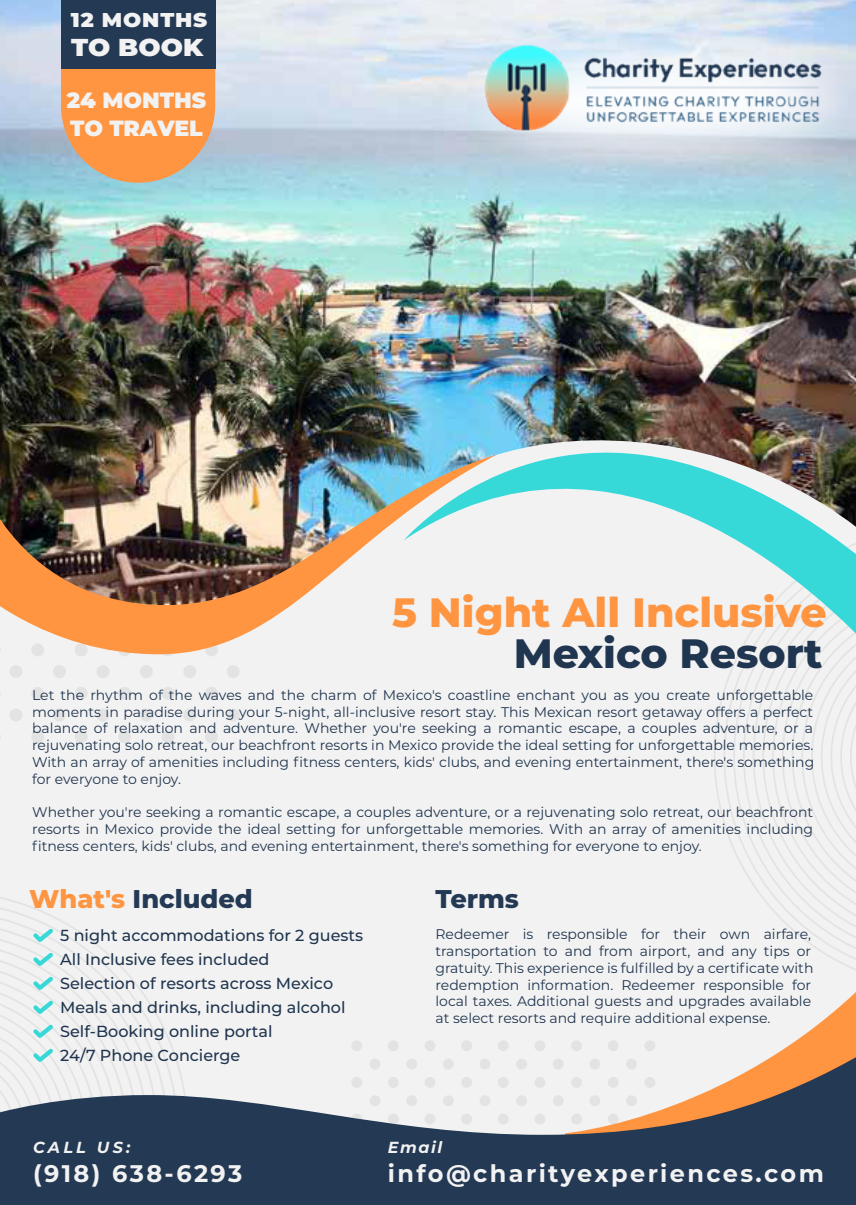
<style>
.page{position:relative;width:856px;height:1205px;background:#f2f2f2}
.page>*{position:absolute;margin:0;border:0;box-sizing:border-box;transform-origin:0 0}
.t1{font:800 41px "Montserrat";color:#ff9541}
.t2{font:800 41px "Montserrat";color:#20354f}
.t3{font:800 25.6px "Montserrat";color:#243954}
.t4{font:900 24.4px "Montserrat";color:#f2f2f2;scale:1.07 1}
.t5{font:700 24px "Montserrat";letter-spacing:.1em;color:#f2f2f2}
.t6{font:900 22px/27.8px "Montserrat";letter-spacing:-.005em;color:#f2f2f2}
.t7{font:900 20px "Montserrat";letter-spacing:.04em;color:#f2f2f2;scale:1.07 1}
.t8{font:500 16px/24px "Montserrat";color:#20354f}
.t9{font:italic 700 16px "Montserrat";letter-spacing:.145em;color:#f2f2f2}
.t10{font:14px/16.8px "Montserrat";color:#20354f;text-align:justify}
.s1{color:#ff9541}
</style>
<div class="page">
<div style="left:498px;top:1040px;width:10px;height:11px;background:#e9e9e9;border-radius:50%"></div>
<div style="left:534px;top:1040px;width:11px;height:11px;background:#ebebea;border-radius:50%"></div>
<div style="left:424px;top:1040px;width:11px;height:11px;background:#ebebeb;border-radius:50%"></div>
<div style="left:461px;top:1040px;width:11px;height:11px;background:#e9e9e9;border-radius:50%"></div>
<div style="left:351px;top:1040px;width:11px;height:11px;background:#e9e9e9;border-radius:50%"></div>
<div style="left:388px;top:1040px;width:11px;height:11px;background:#e9e9e9;border-radius:50%"></div>
<svg style="left:714px;top:663px;width:142px;height:300px"></svg>
<svg style="left:227px;top:709px;width:13px;height:12px"></svg>
<svg style="left:227px;top:665px;width:13px;height:13px"></svg>
<div style="left:183px;top:665px;width:13px;height:13px;background:#e3e3e3;border-radius:50%"></div>
<div style="left:161px;top:687px;width:13px;height:13px;background:#e3e3e3;border-radius:50%"></div>
<div style="left:205px;top:687px;width:13px;height:13px;background:#e3e3e3;border-radius:50%"></div>
<svg style="left:161px;top:643px;width:13px;height:13px"></svg>
<div style="left:205px;top:643px;width:13px;height:13px;background:#e3e3e3;border-radius:50%"></div>
<svg style="left:140px;top:709px;width:13px;height:12px"></svg>
<div style="left:161px;top:730px;width:13px;height:13px;background:#e3e3e3;border-radius:50%"></div>
<div style="left:205px;top:730px;width:13px;height:13px;background:#e3e3e3;border-radius:50%"></div>
<div style="left:183px;top:708px;width:13px;height:13px;background:#e3e3e3;border-radius:50%"></div>
<svg style="left:140px;top:665px;width:13px;height:13px"></svg>
<div style="left:96px;top:665px;width:13px;height:13px;background:#e3e3e3;border-radius:50%"></div>
<div style="left:75px;top:687px;width:13px;height:13px;background:#e3e3e3;border-radius:50%"></div>
<div style="left:118px;top:687px;width:13px;height:13px;background:#e3e3e3;border-radius:50%"></div>
<div style="left:75px;top:643px;width:13px;height:13px;background:#e3e3e3;border-radius:50%"></div>
<div style="left:118px;top:643px;width:13px;height:13px;background:#e3e3e3;border-radius:50%"></div>
<svg style="left:53px;top:709px;width:13px;height:12px"></svg>
<div style="left:75px;top:730px;width:13px;height:13px;background:#e3e3e3;border-radius:50%"></div>
<div style="left:118px;top:730px;width:13px;height:13px;background:#e3e3e3;border-radius:50%"></div>
<div style="left:96px;top:708px;width:13px;height:13px;background:#e3e3e3;border-radius:50%"></div>
<svg style="left:53px;top:665px;width:13px;height:13px"></svg>
<div style="left:9px;top:665px;width:13px;height:13px;background:#e3e3e3;border-radius:50%"></div>
<div style="left:31px;top:687px;width:13px;height:13px;background:#e3e3e3;border-radius:50%"></div>
<div style="left:31px;top:643px;width:13px;height:13px;background:#e3e3e3;border-radius:50%"></div>
<div style="left:31px;top:730px;width:13px;height:13px;background:#e3e3e3;border-radius:50%"></div>
<div style="left:9px;top:708px;width:13px;height:13px;background:#e3e3e3;border-radius:50%"></div>
<svg style="left:0;top:605px;width:292px;height:49px;fill:#ff9541"></svg>
<svg style="left:734px;top:605px;width:122px;height:58px"></svg>
<img style="left:0;top:0;width:856px;height:605px">
<svg style="left:576px;top:963px;width:280px;height:78px"></svg>
<svg style="left:0;top:1041px;width:856px;height:164px;fill:#243954"></svg>
<svg style="left:0;top:902px;width:178px;height:225px"></svg>
<svg style="left:61px;top:68px;width:154px;height:115px;background:#ee9b57"></svg>
<div style="left:61px;top:0;width:154px;height:68px;background:#243954"></div>
<img style="left:418px;top:0;width:438px;height:215px">
<img style="left:442px;top:0;width:404px;height:204px">
<h3 class="t7" style="left:71px;top:5px;width:129px">12 MONTHS</h3>
<h3 class="t4" style="left:71px;top:29px;width:125px">TO BOOK</h3>
<h3 class="t6" style="left:67px;top:85px;width:141px">24 MONTHS<br>TO TRAVEL</h3>
<h1 class="t1" style="left:392px;top:582px;width:436px">5 Night All Inclusive</h1>
<h1 class="t2" style="left:513px;top:623px;width:310px">Mexico Resort</h1>
<p class="t10" style="left:32px;top:686px;width:783px">Let the rhythm of the waves and the charm of Mexico's coastline enchant you as you create unforgettable moments in paradise during your 5-night, all-inclusive resort stay. This Mexican resort getaway offers a perfect balance of relaxation and adventure. Whether you're seeking a romantic escape, a couples adventure, or a rejuvenating solo retreat, our beachfront resorts in Mexico provide the ideal setting for unforgettable memories.<br>With an array of amenities including fitness centers, kids' clubs, and evening entertainment, there's something for everyone to enjoy.</p>
<p class="t10" style="left:32px;top:803px;width:782px">Whether you're seeking a romantic escape, a couples adventure, or a rejuvenating solo retreat, our beachfront resorts in Mexico provide the ideal setting for unforgettable memories. With an array of amenities including fitness centers, kids' clubs, and evening entertainment, there's something for everyone to enjoy.</p>
<h2 class="t3" style="left:29px;top:880px;width:225px"><span class="s1">What's</span> Included</h2>
<p class="t8" style="left:60px;top:922px;width:304px">5 night accommodations for 2 guests<br>All Inclusive fees included<br>Selection of resorts across Mexico<br>Meals and drinks, including alcohol<br>Self-Booking online portal<br>24/7 Phone Concierge</p>
<h2 class="t3" style="left:435px;top:880px;width:85px">Terms</h2>
<p class="t10" style="left:435px;top:925px;width:379px;text-align:left">Redeemer is responsible for their own airfare, transportation to and from airport, and any tips or gratuity. This experience is fulfilled by a certificate with redemption information. Redeemer responsible for local taxes. Additional guests and upgrades available at select resorts and require additional expense.</p>
<p class="t9" style="left:33px;top:1136px;width:98px">CALL US:</p>
<h3 class="t5" style="left:33px;top:1156px;width:210px">(918) 638-6293</h3>
<p class="t9" style="left:388px;top:1136px;width:56px">Email</p>
<h3 class="t5" style="left:388px;top:1156px;width:437px">info@charityexperiences.com</h3>
</div>
